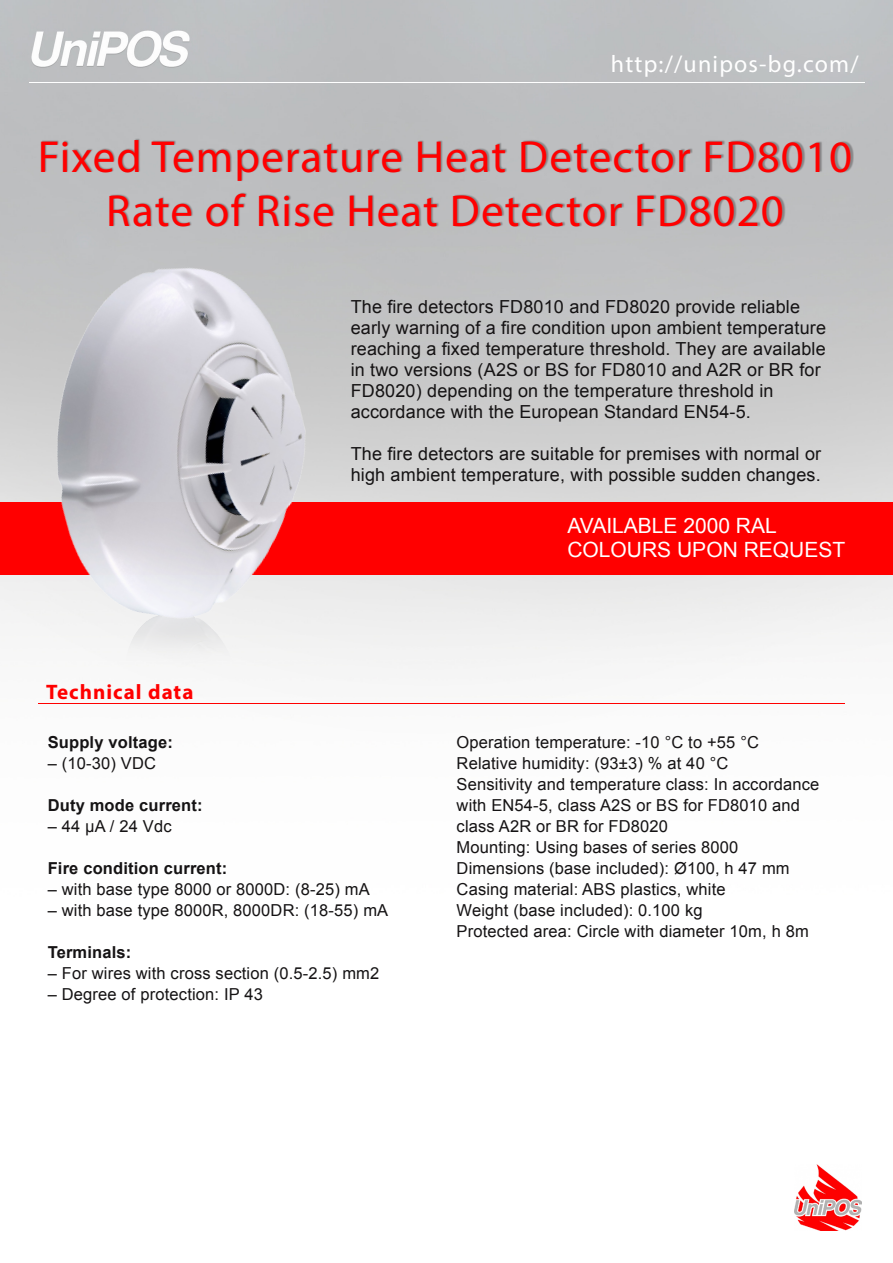
<style>
.page{position:relative;width:893px;height:1263px;background:#fff}
.page>*{position:absolute;margin:0;border:0;box-sizing:border-box;transform-origin:0 0}
.t1{font:45px/54px "Myriad Pro";letter-spacing:.025em;color:#f00;text-align:center}
.t2{font:24px "Myriad Pro";letter-spacing:.05em;color:#fff}
.t3{font:21px/24px "Arial";color:#fff}
.t4{font:700 21px "Myriad Pro";letter-spacing:.05em;color:#f00}
.t5{font:18px/21px "Arial";letter-spacing:.01em;color:#151314}
.t6{font:16.5px/21px "Arial";letter-spacing:.01em;color:#151314}
.t7{font:700 16.5px "Arial";letter-spacing:.01em;color:#151314}
</style>
<div class="page">
<img style="left:0;top:0;width:892px;height:1231px">
<hr style="left:30px;top:82px;width:835px;height:1px;background:#fff">
<hr style="left:38px;top:703px;width:807px;height:1px;background:#f00">
<img style="left:795px;top:1164px;width:67px;height:66px">
<div style="left:42px;top:138px;width:811px;height:89px;background:#231f20;opacity:.35"></div>
<div style="left:0;top:503px;width:893px;height:72px;background:#f00"></div>
<img style="left:0;top:80px;width:523px;height:727px">
<h2 class="t2" style="left:611px;top:49px;width:249px">http://unipos-bg.com/</h2>
<h1 class="t1" style="left:38px;top:129px;width:816px">Fixed Temperature Heat Detector FD8010<br>Rate of Rise Heat Detector FD8020</h1>
<p class="t5" style="left:351px;top:296px;width:477px">The fire detectors FD8010 and FD8020 provide reliable early warning of a fire condition upon ambient temperature reaching a fixed temperature threshold. They are available in two versions (A2S or BS for FD8010 and A2R or BR for FD8020) depending on the temperature threshold in accordance with the European Standard EN54-5.</p>
<p class="t5" style="left:351px;top:443px;width:472px">The fire detectors are suitable for premises with normal or high ambient temperature, with possible sudden changes.</p>
<p class="t4" style="left:46px;top:678px;width:149px">Technical data</p>
<p class="t7" style="left:48px;top:730px;width:127px">Supply voltage:</p>
<p class="t6" style="left:48px;top:752px;width:110px">– (10-30) VDC</p>
<p class="t7" style="left:48px;top:793px;width:156px">Duty mode current:</p>
<p class="t6" style="left:48px;top:815px;width:125px">– 44 μA / 24 Vdc</p>
<p class="t7" style="left:48px;top:856px;width:181px">Fire condition current:</p>
<p class="t6" style="left:48px;top:878px;width:324px">– with base type 8000 or 8000D: (8-25) mA</p>
<p class="t6" style="left:48px;top:899px;width:342px">– with base type 8000R, 8000DR: (18-55) mA</p>
<p class="t7" style="left:48px;top:940px;width:85px">Terminals:</p>
<p class="t6" style="left:48px;top:962px;width:333px">– For wires with cross section (0.5-2.5) mm2</p>
<p class="t6" style="left:48px;top:983px;width:217px">– Degree of protection: IP 43</p>
<p class="t3" style="left:567px;top:514px;width:279px">AVAILABLE 2000 RAL<br>COLOURS UPON REQUEST</p>
<p class="t6" style="left:457px;top:731px;width:364px">Operation temperature: -10 °C to +55 °C Relative humidity: (93±3) % at 40 °C<br>Sensitivity and temperature class: In accordance with EN54-5, class A2S or BS for FD8010 and class A2R or BR for FD8020<br>Mounting: Using bases of series 8000<br>Dimensions (base included): Ø100, h 47 mm Casing material: ABS plastics, white<br>Weight (base included): 0.100 kg<br>Protected area: Circle with diameter 10m, h 8m</p>
</div>
